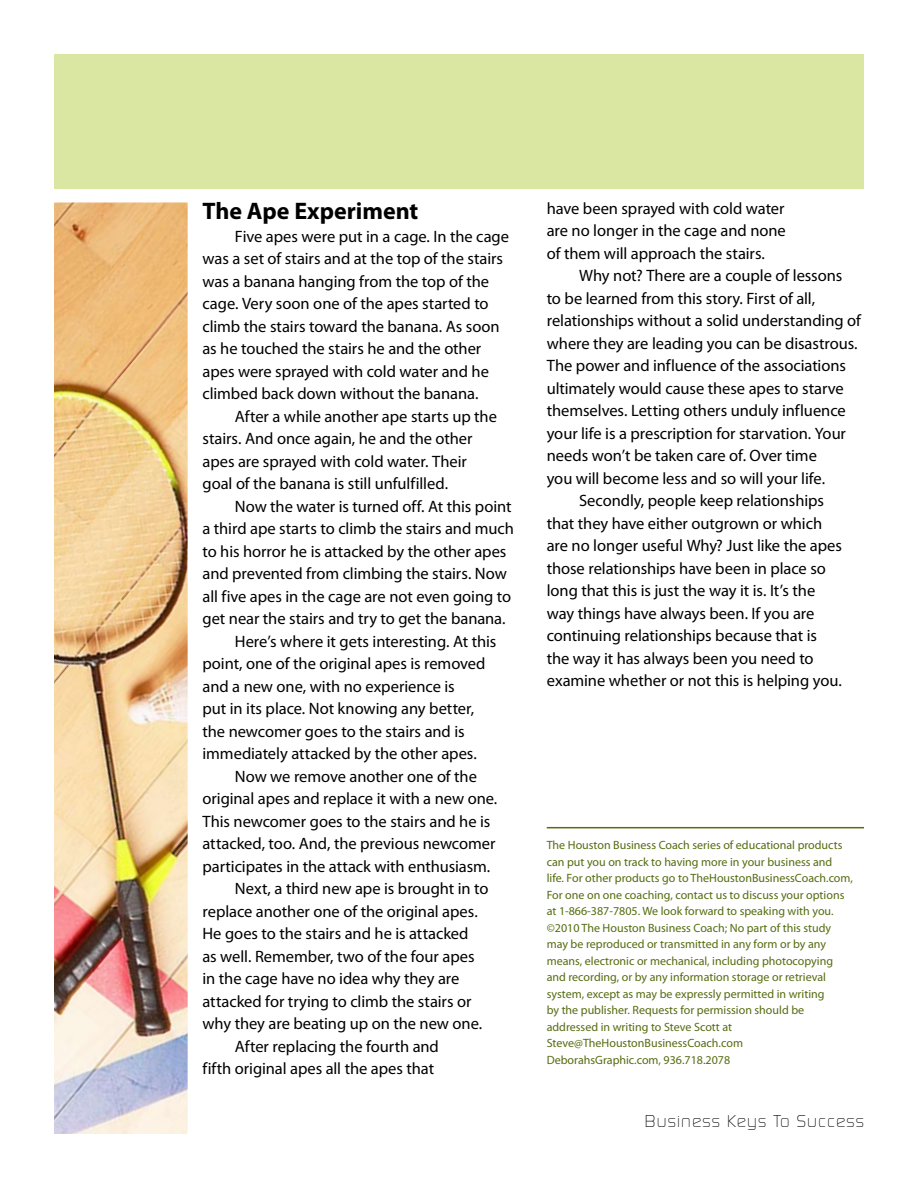
<style>
.page{position:relative;width:918px;height:1188px;background:#fff}
.page>*{position:absolute;margin:0;border:0;box-sizing:border-box;transform-origin:0 0}
.t1{font:700 24px "Myriad Pro";color:#000}
.t2{font:16.5px/22.5px "Myriad Pro";letter-spacing:-.005em;color:#000}
.t3{font:300 16.5px "Dicot";letter-spacing:.07em;color:#000}
.t4{font:12px/16.5px "Myriad Pro";color:#566c11}
</style>
<div class="page">
<div style="left:54px;top:54px;width:810px;height:135px;background:#dae7a2"></div>
<img style="left:54px;top:202px;width:134px;height:932px">
<hr style="left:547px;top:827px;width:317px;height:1px;background:#566c11">
<h1 class="t1" style="left:202px;top:198px;width:217px">The Ape Experiment</h1>
<p class="t2" style="left:202px;top:225px;width:308px;text-indent:32px">Five apes were put in a cage. In the cage was a set of stairs and at the top of the stairs was a banana hanging from the top of the cage. Very soon one of the apes started to climb the stairs toward the banana. As soon as he touched the stairs he and the other apes were sprayed with cold water and he climbed back down without the banana.</p>
<p class="t2" style="left:202px;top:405px;width:296px;text-indent:32px">After a while another ape starts up the stairs. And once again, he and the other apes are sprayed with cold water. Their goal of the banana is still unfulfilled.</p>
<p class="t2" style="left:235px;top:495px;width:278px">Now the water is turned off. At this point</p>
<p class="t2" style="left:202px;top:518px;width:313px">a third ape starts to climb the stairs and much</p>
<p class="t2" style="left:202px;top:540px;width:306px">to his horror he is attacked by the other apes</p>
<p class="t2" style="left:202px;top:563px;width:306px">and prevented from climbing the stairs. Now</p>
<p class="t2" style="left:202px;top:585px;width:310px">all five apes in the cage are not even going to</p>
<p class="t2" style="left:202px;top:608px;width:305px">get near the stairs and try to get the banana.</p>
<p class="t2" style="left:235px;top:630px;width:263px">Here’s where it gets interesting. At this</p>
<p class="t2" style="left:202px;top:653px;width:285px">point, one of the original apes is removed</p>
<p class="t2" style="left:202px;top:675px;width:254px">and a new one, with no experience is</p>
<p class="t2" style="left:202px;top:698px;width:273px">put in its place. Not knowing any better,</p>
<p class="t2" style="left:202px;top:720px;width:264px">the newcomer goes to the stairs and is</p>
<p class="t2" style="left:202px;top:743px;width:276px">immediately attacked by the other apes.</p>
<p class="t2" style="left:235px;top:765px;width:244px">Now we remove another one of the</p>
<p class="t2" style="left:202px;top:788px;width:296px">original apes and replace it with a new one.</p>
<p class="t2" style="left:202px;top:810px;width:289px">This newcomer goes to the stairs and he is</p>
<p class="t2" style="left:202px;top:833px;width:295px">attacked, too. And, the previous newcomer</p>
<p class="t2" style="left:202px;top:855px;width:289px">participates in the attack with enthusiasm.</p>
<p class="t2" style="left:235px;top:878px;width:255px">Next, a third new ape is brought in to</p>
<p class="t2" style="left:202px;top:900px;width:277px">replace another one of the original apes.</p>
<p class="t2" style="left:202px;top:923px;width:267px">He goes to the stairs and he is attacked</p>
<p class="t2" style="left:202px;top:946px;width:274px">as well. Remember, two of the four apes</p>
<p class="t2" style="left:202px;top:968px;width:258px">in the cage have no idea why they are</p>
<p class="t2" style="left:202px;top:991px;width:271px">attacked for trying to climb the stairs or</p>
<p class="t2" style="left:202px;top:1013px;width:281px">why they are beating up on the new one.</p>
<p class="t2" style="left:235px;top:1036px;width:206px">After replacing the fourth and</p>
<p class="t2" style="left:202px;top:1058px;width:233px">fifth original apes all the apes that</p>
<p class="t2" style="left:547px;top:197px;width:241px;text-align:justify">have been sprayed with cold water are no longer in the cage and none of them will approach the stairs.</p>
<p class="t2" style="left:579px;top:265px;width:265px">Why not? There are a couple of lessons</p>
<p class="t2" style="left:547px;top:287px;width:270px">to be learned from this story. First of all,</p>
<p class="t2" style="left:547px;top:310px;width:316px">relationships without a solid understanding of</p>
<p class="t2" style="left:547px;top:332px;width:312px">where they are leading you can be disastrous.</p>
<p class="t2" style="left:547px;top:355px;width:301px">The power and influence of the associations</p>
<p class="t2" style="left:547px;top:377px;width:299px">ultimately would cause these apes to starve</p>
<p class="t2" style="left:547px;top:400px;width:301px">themselves. Letting others unduly influence</p>
<p class="t2" style="left:547px;top:422px;width:301px">your life is a prescription for starvation. Your</p>
<p class="t2" style="left:547px;top:445px;width:272px">needs won’t be taken care of. Over time</p>
<p class="t2" style="left:547px;top:467px;width:280px">you will become less and so will your life.</p>
<p class="t2" style="left:579px;top:490px;width:246px">Secondly, people keep relationships</p>
<p class="t2" style="left:547px;top:512px;width:277px">that they have either outgrown or which</p>
<p class="t2" style="left:547px;top:535px;width:297px">are no longer useful Why? Just like the apes</p>
<p class="t2" style="left:547px;top:557px;width:281px">those relationships have been in place so</p>
<p class="t2" style="left:547px;top:580px;width:270px">long that this is just the way it is. It’s the</p>
<p class="t2" style="left:547px;top:602px;width:269px">way things have always been. If you are</p>
<p class="t2" style="left:547px;top:625px;width:272px">continuing relationships because that is</p>
<p class="t2" style="left:547px;top:647px;width:268px">the way it has always been you need to</p>
<p class="t2" style="left:547px;top:670px;width:297px">examine whether or not this is helping you.</p>
<p class="t4" style="left:547px;top:837px;width:308px">The Houston Business Coach series of educational products can put you on track to having more in your business and<br>life. For other products go to TheHoustonBusinessCoach.com, For one on one coaching, contact us to discuss your options at 1-866-387-7805. We look forward to speaking with you. ©2010 The Houston Business Coach; No part of this study may be reproduced or transmitted in any form or by any means, electronic or mechanical, including photocopying and recording, or by any information storage or retrieval system, except as may be expressly permitted in writing<br>by the publisher. Requests for permission should be addressed in writing to Steve Scott at Steve@TheHoustonBusinessCoach.com DeborahsGraphic.com, 936.718.2078</p>
<p class="t3" style="left:645px;top:1114px;width:221px">Business Keys To Success</p>
</div>
